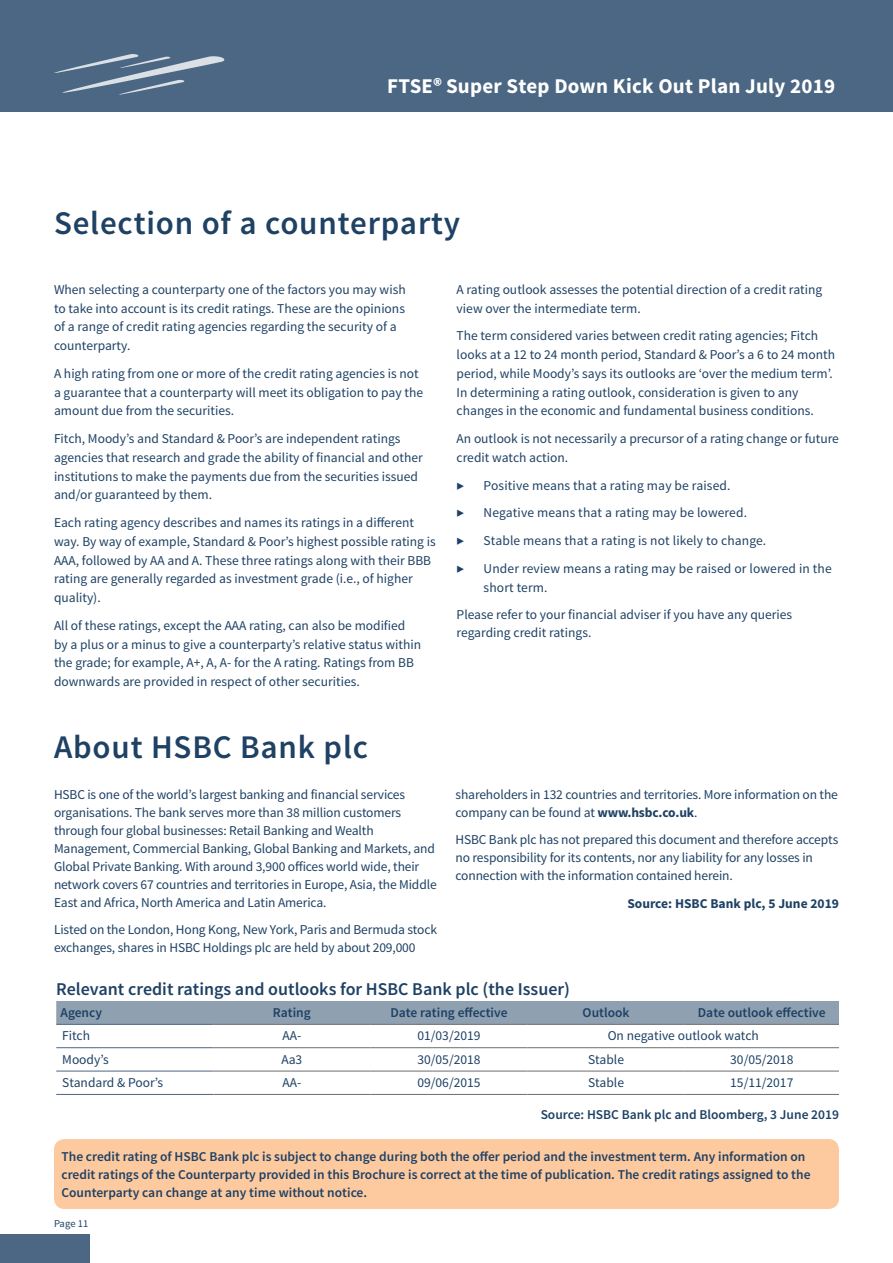
<style>
.page{position:relative;width:893px;height:1263px;background:#fff}
.page>*{position:absolute;margin:0;border:0;box-sizing:border-box;transform-origin:0 0}
.Heading{font:600 33px "Source Sans Pro";letter-spacing:.025em;color:#1e4164}
.t1{font:700 21px "Source Sans Pro";letter-spacing:.01em;color:#fff}
.Sub-heading{font:600 18px "Source Sans Pro";color:#1e4164}
.Body_Text{font:13.5px/18.8px "Source Sans Pro";color:#1e4164}
.Body_Text-2{font:600 13.5px/18px "Source Sans Pro";color:#1e4164}
.Body_Text-3{font:700 13.5px "Source Sans Pro";color:#1e4164}
.t2{font:10.5px "Source Sans Pro";letter-spacing:.005em;color:#1e4164}
.s1{font-family:"ITC Stone Sans Com"}
.s2{font-weight:700}
</style>
<div class="page">
<div style="left:0;top:0;width:893px;height:112px;background:#4b6783"></div>
<svg style="left:54px;top:54px;width:171px;height:41px"></svg>
<div style="left:0;top:1234px;width:89px;height:29px;background:#4b6783"></div>
<div style="left:56px;top:1001px;width:783px;height:23px;background:#8fa0b1"></div>
<hr style="left:56px;top:1024px;width:157px;height:1px;background:#4b6783">
<hr style="left:56px;top:1047px;width:157px;height:1px;background:#4b6783">
<hr style="left:56px;top:1071px;width:157px;height:1px;background:#4b6783">
<hr style="left:56px;top:1094px;width:157px;height:1px;background:#4b6783">
<hr style="left:213px;top:1024px;width:157px;height:1px;background:#6d6e71">
<hr style="left:213px;top:1047px;width:157px;height:1px;background:#6d6e71">
<hr style="left:213px;top:1071px;width:157px;height:1px;background:#6d6e71">
<hr style="left:213px;top:1094px;width:157px;height:1px;background:#6d6e71">
<hr style="left:370px;top:1094px;width:158px;height:1px;background:#6d6e71">
<hr style="left:528px;top:1094px;width:157px;height:1px;background:#6d6e71">
<hr style="left:685px;top:1094px;width:154px;height:1px;background:#6d6e71">
<hr style="left:370px;top:1024px;width:158px;height:1px;background:#6d6e71">
<hr style="left:528px;top:1024px;width:157px;height:1px;background:#6d6e71">
<hr style="left:685px;top:1024px;width:154px;height:1px;background:#6d6e71">
<hr style="left:370px;top:1047px;width:158px;height:1px;background:#6d6e71">
<hr style="left:528px;top:1047px;width:157px;height:1px;background:#6d6e71">
<hr style="left:685px;top:1047px;width:154px;height:1px;background:#6d6e71">
<hr style="left:370px;top:1071px;width:158px;height:1px;background:#6d6e71">
<hr style="left:528px;top:1071px;width:157px;height:1px;background:#6d6e71">
<hr style="left:685px;top:1071px;width:154px;height:1px;background:#6d6e71">
<div style="left:54px;top:1139px;width:785px;height:70px;background:#fdc99f;border-radius:10px"></div>
<h2 class="t1" style="left:387px;top:73px;width:449px">FTSE<span class="s1">®</span> Super Step Down Kick Out Plan July 2019</h2>
<p class="Heading" style="left:54px;top:202px;width:408px">Selection of a counterparty</p>
<p class="Body_Text" style="left:54px;top:280px;width:353px">When selecting a counterparty one of the factors you may wish to take into account is its credit ratings. These are the opinions of a range of credit rating agencies regarding the security of a counterparty.</p>
<p class="Body_Text" style="left:54px;top:364px;width:371px">A high rating from one or more of the credit rating agencies is not a guarantee that a counterparty will meet its obligation to pay the amount due from the securities.</p>
<p class="Body_Text" style="left:54px;top:430px;width:370px">Fitch, Moody’s and Standard &amp; Poor’s are independent ratings agencies that research and grade the ability of financial and other institutions to make the payments due from the securities issued and/or guaranteed by them.</p>
<p class="Body_Text" style="left:54px;top:514px;width:383px">Each rating agency describes and names its ratings in a different way. By way of example, Standard &amp; Poor’s highest possible rating is AAA, followed by AA and A. These three ratings along with their BBB rating are generally regarded as investment grade (i.e., of higher quality).</p>
<p class="Body_Text" style="left:54px;top:616px;width:369px">All of these ratings, except the AAA rating, can also be modified by a plus or a minus to give a counterparty’s relative status within the grade; for example, A+, A, A- for the A rating. Ratings from BB downwards are provided in respect of other securities.</p>
<p class="Heading" style="left:54px;top:726px;width:315px">About HSBC Bank plc</p>
<p class="Body_Text" style="left:54px;top:785px;width:384px;line-height:18px">HSBC is one of the world’s largest banking and financial services organisations. The bank serves more than 38 million customers through four global businesses: Retail Banking and Wealth Management, Commercial Banking, Global Banking and Markets, and Global Private Banking. With around 3,900 offices world wide, their network covers 67 countries and territories in Europe, Asia, the Middle East and Africa, North America and Latin America.</p>
<p class="Body_Text" style="left:54px;top:920px;width:385px;line-height:18px">Listed on the London, Hong Kong, New York, Paris and Bermuda stock exchanges, shares in HSBC Holdings plc are held by about 209,000</p>
<p class="Body_Text" style="left:457px;top:280px;width:367px">A rating outlook assesses the potential direction of a credit rating view over the intermediate term.</p>
<p class="Body_Text" style="left:457px;top:327px;width:380px">The term considered varies between credit rating agencies; Fitch looks at a 12 to 24 month period, Standard &amp; Poor’s a 6 to 24 month period, while Moody’s says its outlooks are ‘over the medium term’.<br>In determining a rating outlook, consideration is given to any changes in the economic and fundamental business conditions.</p>
<p class="Body_Text" style="left:457px;top:430px;width:384px">An outlook is not necessarily a precursor of a rating change or future credit watch action.</p>
<p class="Body_Text" style="left:457px;top:476px;width:9px">▶</p>
<p class="Body_Text" style="left:484px;top:476px;width:248px">Positive means that a rating may be raised.</p>
<p class="Body_Text" style="left:457px;top:504px;width:9px">▶</p>
<p class="Body_Text" style="left:484px;top:504px;width:265px">Negative means that a rating may be lowered.</p>
<p class="Body_Text" style="left:457px;top:532px;width:9px">▶</p>
<p class="Body_Text" style="left:484px;top:532px;width:284px">Stable means that a rating is not likely to change.</p>
<p class="Body_Text" style="left:457px;top:559px;width:9px">▶</p>
<p class="Body_Text" style="left:484px;top:559px;width:350px">Under review means a rating may be raised or lowered in the short term.</p>
<p class="Body_Text" style="left:457px;top:605px;width:337px;line-height:18px">Please refer to your financial adviser if you have any queries regarding credit ratings.</p>
<p class="Body_Text" style="left:455px;top:785px;width:384px;line-height:18px">shareholders in 132 countries and territories. More information on the company can be found at <span class="s2">www.hsbc.co.uk</span>.</p>
<p class="Body_Text" style="left:455px;top:830px;width:384px;line-height:18.3px">HSBC Bank plc has not prepared this document and therefore accepts no responsibility for its contents, nor any liability for any losses in connection with the information contained herein.</p>
<p class="Body_Text-3" style="left:627px;top:895px;width:213px">Source: HSBC Bank plc, 5 June 2019</p>
<p class="Sub-heading" style="left:56px;top:978px;width:515px">Relevant credit ratings and outlooks for HSBC Bank plc (the Issuer)</p>
<p class="Body_Text-2" style="left:61px;top:1004px;width:43px">Agency</p>
<p class="Body_Text-2" style="left:273px;top:1004px;width:39px">Rating</p>
<p class="Body_Text-2" style="left:390px;top:1004px;width:119px">Date rating effective</p>
<p class="Body_Text-2" style="left:583px;top:1004px;width:48px">Outlook</p>
<p class="Body_Text-2" style="left:698px;top:1004px;width:129px">Date outlook effective</p>
<p class="Body_Text" style="left:62px;top:1027px;width:29px">Fitch</p>
<p class="Body_Text" style="left:283px;top:1027px;width:20px">AA-</p>
<p class="Body_Text" style="left:417px;top:1027px;width:65px">01/03/2019</p>
<p class="Body_Text" style="left:608px;top:1027px;width:153px">On negative outlook watch</p>
<p class="Body_Text" style="left:62px;top:1050px;width:48px">Moody’s</p>
<p class="Body_Text" style="left:281px;top:1050px;width:22px">Aa3</p>
<p class="Body_Text" style="left:417px;top:1050px;width:65px">30/05/2018</p>
<p class="Body_Text" style="left:588px;top:1050px;width:38px">Stable</p>
<p class="Body_Text" style="left:730px;top:1050px;width:65px">30/05/2018</p>
<p class="Body_Text" style="left:62px;top:1073px;width:102px">Standard &amp; Poor’s</p>
<p class="Body_Text" style="left:283px;top:1073px;width:20px">AA-</p>
<p class="Body_Text" style="left:417px;top:1073px;width:65px">09/06/2015</p>
<p class="Body_Text" style="left:588px;top:1073px;width:38px">Stable</p>
<p class="Body_Text" style="left:730px;top:1073px;width:65px">15/11/2017</p>
<p class="Body_Text-2" style="left:541px;top:1106px;width:300px">Source: HSBC Bank plc and Bloomberg, 3 June 2019</p>
<p class="Body_Text-2" style="left:62px;top:1148px;width:750px">The credit rating of HSBC Bank plc is subject to change during both the offer period and the investment term. Any information on credit ratings of the Counterparty provided in this Brochure is correct at the time of publication. The credit ratings assigned to the<br>Counterparty can change at any time without notice.</p>
<p class="t2" style="left:54px;top:1217px;width:36px">Page 11</p>
</div>
